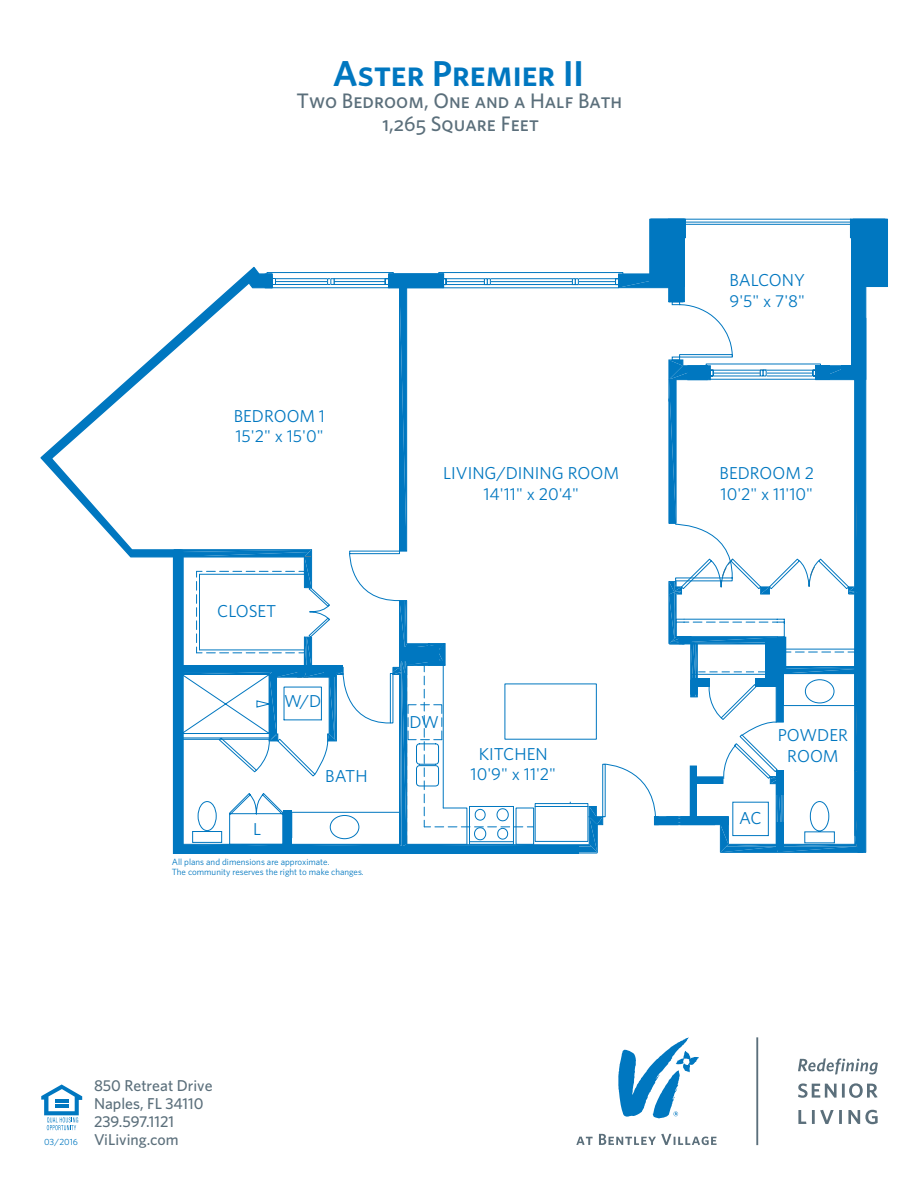
<style>
.page{position:relative;width:918px;height:1188px;background:#fff}
.page>*{position:absolute;margin:0;border:0;box-sizing:border-box;transform-origin:0 0}
.t1{font:36px "Whitney Semibold SC";color:#0077c0}
.t2{font:21px/22.5px "Whitney Medium SC";color:#5b6f7b;text-align:center}
.t3{font:17.25px/20.7px "Whitney";color:#0077c0;text-align:center}
.t4{font:500 15.75px/18px "Whitney";color:#5b6f7b}
.t5{font:9px/10.5px "Whitney";color:#0077c0}
</style>
<div class="page">
<svg style="left:41px;top:339px;width:132px;height:219px"></svg>
<div style="left:853px;top:219px;width:35px;height:68px;background:#0077c0"></div>
<svg style="left:864px;top:287px;width:2px;height:31px"></svg>
<svg style="left:864px;top:318px;width:2px;height:535px"></svg>
<svg style="left:173px;top:219px;width:691px;height:635px"></svg>
<svg style="left:228px;top:523px;width:505px;height:322px"></svg>
<svg style="left:41px;top:1084px;width:41px;height:46px"></svg>
<svg style="left:576px;top:1037px;width:302px;height:108px"></svg>
<h1 class="t1" style="left:333px;top:51px;width:252px">Aster Premier II</h1>
<p class="t2" style="left:296px;top:89px;width:327px">Two Bedroom, One and a Half Bath<br>1,265 Square Feet</p>
<p class="t3" style="left:234px;top:405px;width:93px;text-align:left">BEDROOM 1<br>15'2" x 15'0"</p>
<p class="t3" style="left:217px;top:601px;width:61px">CLOSET</p>
<p class="t3" style="left:284px;top:691px;width:39px">W/D</p>
<p class="t3" style="left:253px;top:818px;width:10px">L</p>
<p class="t3" style="left:325px;top:766px;width:44px">BATH</p>
<p class="t5" style="left:172px;top:856px;width:194px">All plans and dimensions are approximate.<br>The community reserves the right to make changes.</p>
<p class="t3" style="left:443px;top:462px;width:178px">LIVING/DINING ROOM<br>14'11" x 20'4"</p>
<p class="t3" style="left:409px;top:712px;width:31px">DW</p>
<p class="t3" style="left:471px;top:743px;width:87px">KITCHEN<br>10'9" x 11'2"</p>
<p class="t5" style="left:44px;top:1137px;width:36px">03/2016</p>
<p class="t4" style="left:94px;top:1077px;width:120px">850 Retreat Drive<br>Naples, FL 34110<br>239.597.1121<br>ViLiving.com</p>
<p class="t3" style="left:729px;top:269px;width:77px;text-align:left">BALCONY<br>9'5" x 7'8"</p>
<p class="t3" style="left:720px;top:462px;width:96px;text-align:left">BEDROOM 2<br>10'2" x 11'10"</p>
<p class="t3" style="left:778px;top:724px;width:72px">POWDER<br>ROOM</p>
<p class="t3" style="left:739px;top:807px;width:24px">AC</p>
</div>
